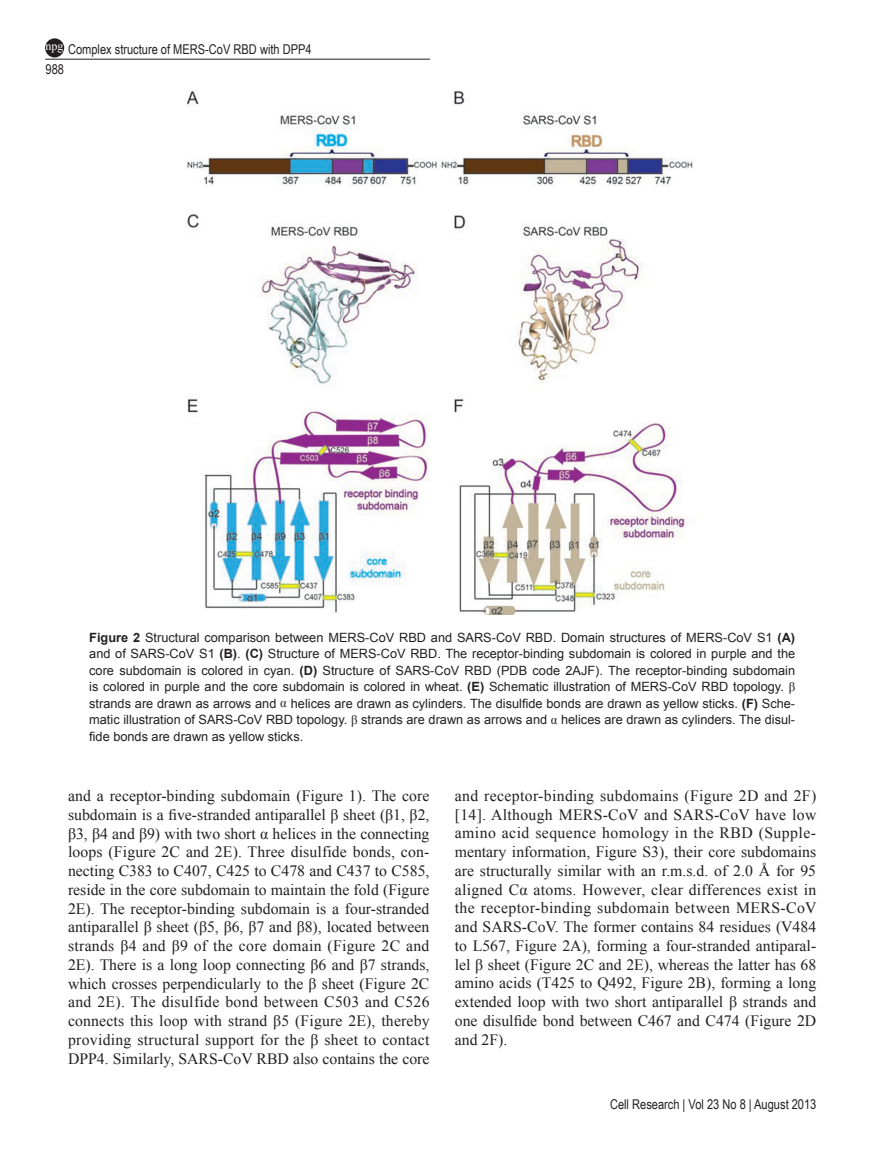
<style>
.page{position:relative;width:893px;height:1170px;background:#fff}
.page>*{position:absolute;margin:0;border:0;box-sizing:border-box;transform-origin:0 0}
.t1{font:15.75px/18.8px "Times New Roman PSMT2";color:#231f20;text-align:justify}
.t2{font:15.75px/18.8px "Times New Roman";color:#231f20}
.t3{font:15.75px "Times New Roman PSMT2";letter-spacing:.02em;color:#231f20}
.t4{font:13.5px "Arial Narrow";color:#231f20}
.t5{font:12.75px/16.5px "Arial";color:#231f20;text-align:justify}
.t6{font:12.75px "Arial MT2";color:#231f20}
.t7{font:12px "Times New Roman PSMT2";color:#fff}
.s1{font-weight:700}
.s2{font-family:"Arial"}
.s3{font-family:"Arial";font-weight:700}
.s4{font-family:"Arial MT2"}
.s5{font-family:"Times New Roman"}
</style>
<div class="page">
<hr style="left:45px;top:59px;width:385px;height:1px;background:#231f20">
<div style="left:46px;top:39px;width:17px;height:18px;background:#231f20;border-radius:50%"></div>
<div style="left:45px;top:38px;width:19px;height:19px;border:2px solid #231f20;border-radius:50%"></div>
<img style="left:188px;top:90px;width:505px;height:524px">
<p class="t4" style="left:68px;top:39px;width:245px">Complex structure of MERS-CoV RBD with DPP4</p>
<p class="t7" style="left:46px;top:38px;width:19px">npg</p>
<p class="t4" style="left:46px;top:59px;width:20px">988</p>
<p class="t5" style="left:89px;top:629px;width:707px"><span class="s1">Figure 2</span> Structural comparison between MERS-CoV RBD and SARS-CoV RBD. Domain structures of MERS-CoV S1 <span class="s1">(A)</span></p>
<p class="t6" style="left:89px;top:645px;width:707px"><span class="s2">and of SARS-CoV S1</span> <span class="s3">(B)</span>. <span class="s3">(C)</span> Structure of MERS-CoV RBD. The receptor-binding subdomain is colored in purple and the</p>
<p class="t5" style="left:89px;top:662px;width:707px"><span class="s4">core subdomain is colored in cyan.</span> <span class="s1">(D)</span> Structure of SARS-CoV RBD (PDB code 2AJF). The receptor-binding subdomain is colored in purple and the core subdomain is colored in wheat. <span class="s1">(E)</span> <span class="s4">Schematic illustration of MERS-CoV RBD topology.</span> <span class="s5">β </span>strands are drawn as arrows and <span class="s5">α</span> helices are drawn as cylinders. The disulfide bonds are drawn as yellow sticks. <span class="s1">(F)</span> <span class="s4">Sche&shy;</span>matic illustration of SARS-CoV RBD topology. <span class="s5">β</span> strands are drawn as arrows and <span class="s5">α</span> helices are drawn as cylinders. The disul&shy;fide bonds are drawn as yellow sticks.</p>
<p class="t1" style="left:68px;top:786px;width:363px">and a receptor-binding subdomain (Figure 1). The core</p>
<p class="t2" style="left:68px;top:804px;width:363px">subdomain is a five-stranded antiparallel β sheet (β1, β2, β3, β4 and β9) with two short α helices in the connecting</p>
<p class="t1" style="left:68px;top:842px;width:363px">loops (Figure 2C and 2E). Three disulfide bonds, con&shy;necting C383 to C407, C425 to C478 and C437 to C585, reside in the core subdomain to maintain the fold (Figure 2E). The receptor-binding subdomain is a four-stranded</p>
<p class="t2" style="left:68px;top:917px;width:363px;text-align:justify">antiparallel β sheet (β5, β6, β7 and β8), located between strands β4 and β9 of the core domain (Figure 2C and 2E). There is a long loop connecting β6 and β7 strands, which crosses perpendicularly to the β sheet (Figure 2C</p>
<p class="t3" style="left:68px;top:991px;width:363px">and 2E). The disulfide bond between C503 and C526</p>
<p class="t2" style="left:68px;top:1011px;width:363px">connects this loop with strand β5 (Figure 2E), thereby providing structural support for the β sheet to contact</p>
<p class="t1" style="left:68px;top:1048px;width:363px">DPP4. Similarly, SARS-CoV RBD also contains the core</p>
<p class="t1" style="left:455px;top:786px;width:363px">and receptor-binding subdomains (Figure 2D and 2F) [14]. Although MERS-CoV and SARS-CoV have low amino acid sequence homology in the RBD (Supple&shy;mentary information, Figure S3), their core subdomains are structurally similar with an r.m.s.d. of 2.0 Å for 95</p>
<p class="t2" style="left:455px;top:879px;width:363px">aligned Cα atoms. However, clear differences exist in</p>
<p class="t1" style="left:455px;top:898px;width:363px">the receptor-binding subdomain between MERS-CoV and SARS-CoV. The former contains 84 residues (V484 to L567, Figure 2A), forming a four-stranded antiparal-</p>
<p class="t2" style="left:455px;top:954px;width:363px">lel β sheet (Figure 2C and 2E), whereas the latter has 68</p>
<p class="t1" style="left:455px;top:973px;width:363px">amino acids (T425 to Q492, Figure 2B), forming a long</p>
<p class="t2" style="left:455px;top:992px;width:363px">extended loop with two short antiparallel β strands and one disulfide bond between C467 and C474 (Figure 2D</p>
<p class="t1" style="left:455px;top:1029px;width:54px">and 2F).</p>
<p class="t4" style="left:610px;top:1094px;width:208px">Cell Research | Vol 23 No 8 | August 2013</p>
</div>
